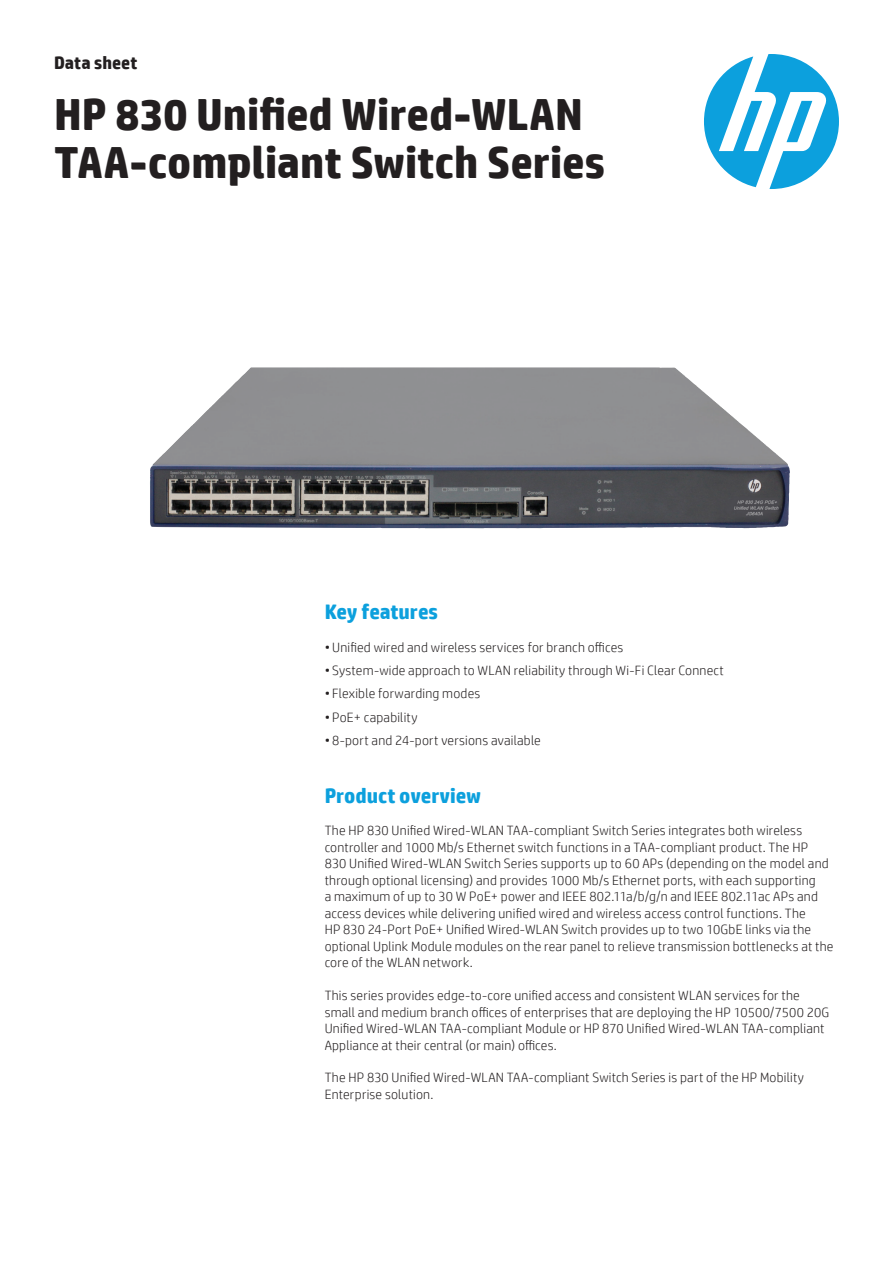
<style>
.page{position:relative;width:893px;height:1263px;background:#fff}
.page>*{position:absolute;margin:0;border:0;box-sizing:border-box;transform-origin:0 0}
.t1{font:700 45px/48px "HP Simplified";color:#231f20}
.t2{font:700 21px "HP Simplified";letter-spacing:-.005em;color:#0ca0dd}
.t3{font:700 18px "HP Simplified";color:#231f20}
.t4{font:300 13.5px/16.5px "HP Simplified";letter-spacing:.015em;color:#231f20}
</style>
<div class="page">
<svg style="left:704px;top:54px;width:135px;height:135px"></svg>
<img style="left:150px;top:367px;width:640px;height:162px">
<h3 class="t3" style="left:54px;top:52px;width:85px">Data sheet</h3>
<h1 class="t1" style="left:54px;top:90px;width:552px">HP 830 Unified Wired-WLAN<br>TAA-compliant Switch Series</h1>
<h2 class="t2" style="left:325px;top:600px;width:115px">Key features</h2>
<p class="t4" style="left:325px;top:639px;width:300px">• Unified wired and wireless services for branch offices</p>
<p class="t4" style="left:325px;top:662px;width:401px">• System-wide approach to WLAN reliability through Wi-Fi Clear Connect</p>
<p class="t4" style="left:325px;top:685px;width:157px">• Flexible forwarding modes</p>
<p class="t4" style="left:325px;top:708px;width:94px">• PoE+ capability</p>
<p class="t4" style="left:325px;top:732px;width:218px">• 8-port and 24-port versions available</p>
<h2 class="t2" style="left:325px;top:783px;width:158px">Product overview</h2>
<p class="t4" style="left:325px;top:822px;width:510px">The HP 830 Unified Wired-WLAN TAA-compliant Switch Series integrates both wireless controller and 1000 Mb/s Ethernet switch functions in a TAA-compliant product. The HP<br>830 Unified Wired-WLAN Switch Series supports up to 60 APs (depending on the model and through optional licensing) and provides 1000 Mb/s Ethernet ports, with each supporting<br>a maximum of up to 30 W PoE+ power and IEEE 802.11a/b/g/n and IEEE 802.11ac APs and access devices while delivering unified wired and wireless access control functions. The<br>HP 830 24-Port PoE+ Unified Wired-WLAN Switch provides up to two 10GbE links via the optional Uplink Module modules on the rear panel to relieve transmission bottlenecks at the core of the WLAN network.</p>
<p class="t4" style="left:325px;top:987px;width:506px">This series provides edge-to-core unified access and consistent WLAN services for the small and medium branch offices of enterprises that are deploying the HP 10500/7500 20G Unified Wired-WLAN TAA-compliant Module or HP 870 Unified Wired-WLAN TAA-compliant Appliance at their central (or main) offices.</p>
<p class="t4" style="left:325px;top:1069px;width:481px">The HP 830 Unified Wired-WLAN TAA-compliant Switch Series is part of the HP Mobility<br>Enterprise solution.</p>
</div>
